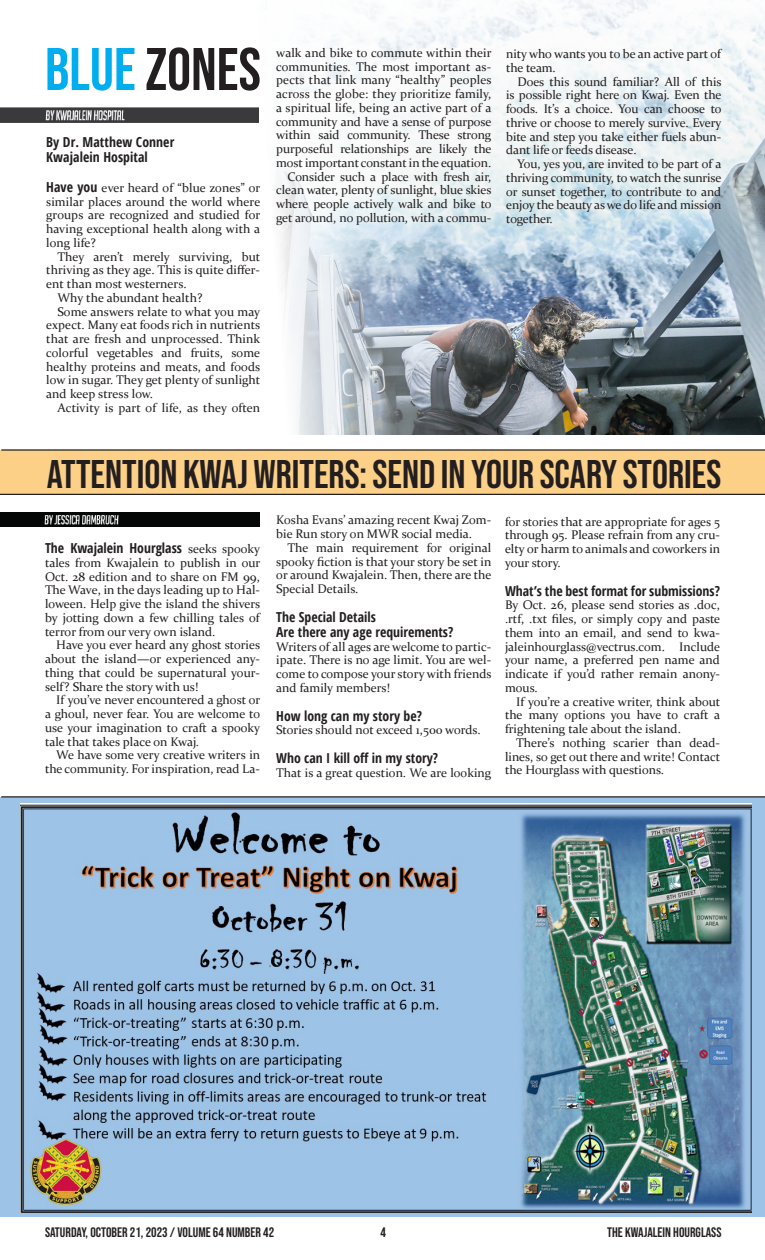
<style>
.page{position:relative;width:765px;height:1260px;background:#fff}
.page>*{position:absolute;margin:0;border:0;box-sizing:border-box;transform-origin:0 0}
.t1{font:60px "Bebas Neue";color:#231f20}
.t2{font:40px "Bebas Neue";color:#231f20}
.t3{font:700 condensed 13.75px "Open Sans";color:#231f20}
.t4{font:13.75px "Bebas Neue";color:#231f20}
.Body_Text{font:12.5px/13.8px "Constantia";color:#231f20;text-align:justify}
.s1{color:#00aeef}
.s2{font-family:"Open Sans";font-weight:700;font-stretch:condensed;font-size:13.75px}
.s3{font-family:"Constantia";font-weight:400;font-stretch:normal;font-size:12.5px}
</style>
<div class="page">
<div style="left:0;top:798px;width:765px;height:420px;background:#9dc3e7"></div>
<img style="left:236px;top:107px;width:529px;height:328px">
<svg style="left:268px;top:0;width:497px;height:270px;fill:#f2f6f7"></svg>
<img style="left:0;top:108px;width:259px;height:14px">
<hr style="left:1px;top:796px;width:764px;height:2px;background:#231f20">
<img style="left:20px;top:803px;width:731px;height:410px">
<div style="left:0;top:450px;width:765px;height:45px;background:#fdd088"></div>
<hr style="left:1px;top:449px;width:764px;height:2px;background:#231f20">
<hr style="left:0;top:494px;width:765px;height:1px;background:#231f20">
<img style="left:0;top:512px;width:260px;height:15px">
<p class="t1" style="left:45px;top:35px;width:217px"><span class="s1">BLUE</span> ZONES</p>
<p class="Body_Text" style="left:276px;top:45px;width:217px;text-align:right">walk and bike to commute within their communities. The most important as&shy;pects that link many “healthy” peoples across the globe: they prioritize family, a spiritual life, being an active part of a community and have a sense of purpose within said community. These strong purposeful relationships are likely the most important constant in the equation.<br>Consider such a place with fresh air, clean water, plenty of sunlight, blue skies where people actively walk and bike to get around, no pollution, with a commu-</p>
<p class="Body_Text" style="left:506px;top:46px;width:216px">nity who wants you to be an active part of the team.</p>
<p class="Body_Text" style="left:506px;top:74px;width:217px;text-indent:11px">Does this sound familiar? All of this is possible right here on Kwaj. Even the foods. It’s a choice. You can choose to thrive or choose to merely survive. Every bite and step you take either fuels abun&shy;dant life or feeds disease.</p>
<p class="Body_Text" style="left:506px;top:156px;width:217px;text-indent:11px">You, yes you, are invited to be part of a thriving community, to watch the sunrise or sunset together, to contribute to and enjoy the beauty as we do life and mission together.</p>
<p class="t3" style="left:46px;top:132px;width:130px">By Dr. Matthew Conner</p>
<p class="t3" style="left:46px;top:147px;width:103px">Kwajalein Hospital</p>
<p class="Body_Text" style="left:46px;top:180px;width:216px"><span class="s2">Have you</span> ever heard of “blue zones” or similar places around the world where groups are recognized and studied for having exceptional health along with a long life?</p>
<p class="Body_Text" style="left:46px;top:249px;width:216px;text-indent:11px">They aren’t merely surviving, but thriving as they age. This is quite differ&shy;ent than most westerners.</p>
<p class="Body_Text" style="left:58px;top:290px;width:146px">Why the abundant health?</p>
<p class="Body_Text" style="left:46px;top:304px;width:216px;text-indent:11px">Some answers relate to what you may expect. Many eat foods rich in nutrients that are fresh and unprocessed. Think colorful vegetables and fruits, some healthy proteins and meats, and foods low in sugar. They get plenty of sunlight and keep stress low.</p>
<p class="Body_Text" style="left:58px;top:400px;width:204px">Activity is part of life, as they often</p>
<p class="t2" style="left:47px;top:451px;width:676px">ATTENTION KWAJ WRITERS: SEND IN YOUR SCARY STORIES</p>
<p class="t3" style="left:45px;top:538px;width:217px">The Kwajalein Hourglass <span class="s3">seeks spooky</span></p>
<p class="Body_Text" style="left:45px;top:555px;width:217px">tales from Kwajalein to publish in our Oct. 28 edition and to share on FM 99, The Wave, in the days leading up to Hal&shy;loween. Help give the island the shivers by jotting down a few chilling tales of terror from our very own island.</p>
<p class="Body_Text" style="left:45px;top:638px;width:217px;text-indent:11px">Have you ever heard any ghost stories about the island—or experienced any&shy;thing that could be supernatural your&shy;self? Share the story with us!</p>
<p class="Body_Text" style="left:45px;top:693px;width:217px;text-indent:11px">If you’ve never encountered a ghost or a ghoul, never fear. You are welcome to use your imagination to craft a spooky tale that takes place on Kwaj.</p>
<p class="Body_Text" style="left:45px;top:748px;width:217px;text-align:right">We have some very creative writers in the community. For inspiration, read La-</p>
<p class="Body_Text" style="left:276px;top:513px;width:216px">Kosha Evans’ amazing recent Kwaj Zom&shy;bie Run story on MWR social media.</p>
<p class="Body_Text" style="left:276px;top:540px;width:217px;text-indent:11px">The main requirement for original spooky fiction is that your story be set in or around Kwajalein. Then, there are the Special Details.</p>
<p class="t3" style="left:276px;top:607px;width:101px">The Special Details</p>
<p class="t3" style="left:276px;top:622px;width:179px">Are there any age requirements?</p>
<p class="Body_Text" style="left:276px;top:639px;width:217px">Writers of all ages are welcome to partic&shy;ipate. There is no age limit. You are wel&shy;come to compose your story with friends and family members!</p>
<p class="t3" style="left:276px;top:706px;width:147px">How long can my story be?</p>
<p class="Body_Text" style="left:276px;top:723px;width:206px">Stories should not exceed 1,500 words.</p>
<p class="t3" style="left:276px;top:749px;width:163px">Who can I kill off in my story?</p>
<p class="Body_Text" style="left:276px;top:765px;width:217px">That is a great question. We are looking</p>
<p class="Body_Text" style="left:505px;top:514px;width:217px">for stories that are appropriate for ages 5 through 95. Please refrain from any cru&shy;elty or harm to animals and coworkers in your story.</p>
<p class="t3" style="left:505px;top:581px;width:216px">What’s the best format for submissions?</p>
<p class="Body_Text" style="left:505px;top:598px;width:217px">By Oct. 26, please send stories as .doc, .rtf, .txt files, or simply copy and paste them into an email, and send to kwa&shy;jaleinhourglass@vectrus.com. Include your name, a preferred pen name and indicate if you’d rather remain anony&shy;mous.</p>
<p class="Body_Text" style="left:505px;top:694px;width:217px;text-indent:11px">If you’re a creative writer, think about the many options you have to craft a frightening tale about the island.</p>
<p class="Body_Text" style="left:505px;top:735px;width:217px;text-indent:11px">There’s nothing scarier than dead&shy;lines, so get out there and write! Contact the Hourglass with questions.</p>
<p class="t4" style="left:45px;top:1225px;width:231px">SATURDAY, OCTOBER 21, 2023 / VOLUME 64 NUMBER 42</p>
<p class="t4" style="left:380px;top:1224px;width:7px">4</p>
<p class="t4" style="left:607px;top:1225px;width:116px">THE KWAJALEIN HOURGLASS</p>
</div>
